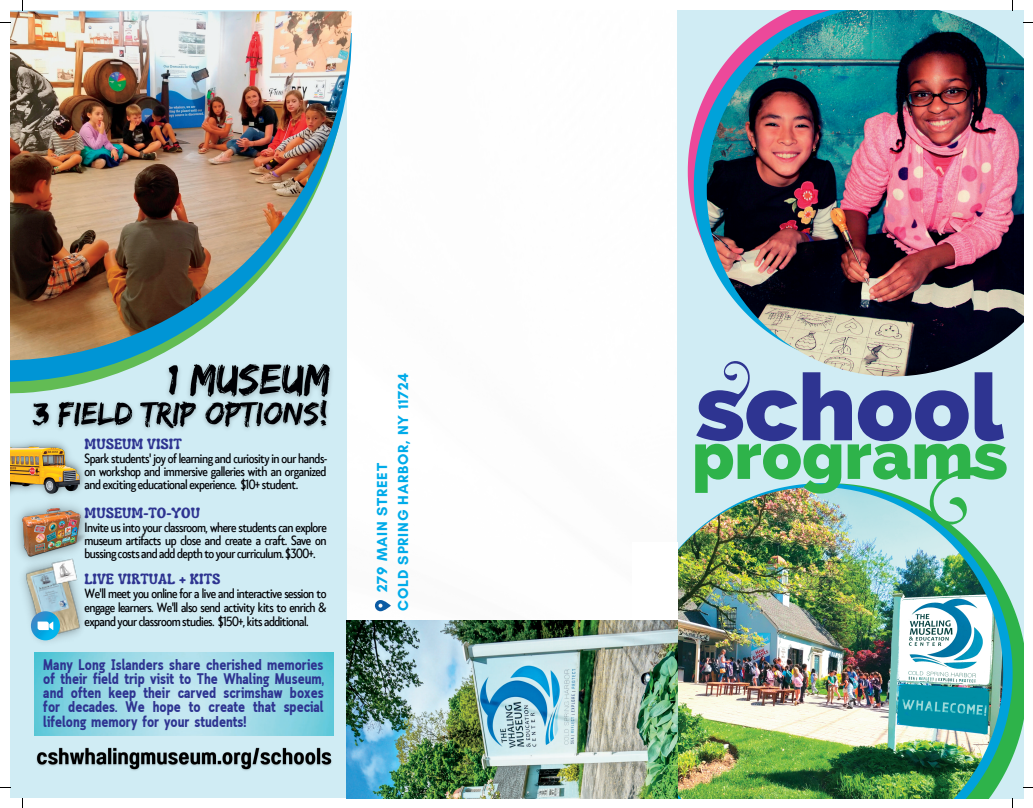
<style>
.page{position:relative;width:1033px;height:808px;background:#fff}
.page>*{position:absolute;margin:0;border:0;box-sizing:border-box;transform-origin:0 0}
.t1{font:800 93.12px "Raleway";color:#2e3491}
.t2{font:800 65.62px "Raleway";color:#2eb34a}
.t3{font:700 15.25px/14px "Cloud Cond";color:#2e3491;text-align:justify}
.t4{font:700 15px "Luckybones";color:#2e3491}
.t5{font:700 14.75px/21px "Glacial Indifference";letter-spacing:.055em;color:#00abe9}
.t6{font:12.5px/13.1px "Klein Condensed";letter-spacing:-.04em;color:#000004;text-align:justify}
</style>
<div class="page">
<svg style="left:10px;top:10px;width:337px;height:788px;background:#c1e7ef"></svg>
<svg style="left:10px;top:360px;width:140px;height:22px;background:#43b0b7"></svg>
<img style="left:10px;top:11px;width:342px;height:349px">
<div style="left:677px;top:10px;width:346px;height:788px;background:#d0ecf4"></div>
<svg style="left:1012px;top:604px;width:11px;height:154px;fill:#2eb34a"></svg>
<svg style="left:785px;top:483px;width:227px;height:294px"></svg>
<img style="left:677px;top:487px;width:326px;height:311px">
<svg style="left:906px;top:466px;width:90px;height:71px"></svg>
<svg style="left:725px;top:376px;width:25px;height:26px"></svg>
<svg style="left:693px;top:93px;width:13px;height:158px"></svg>
<img style="left:706px;top:10px;width:317px;height:366px">
<img style="left:346px;top:620px;width:331px;height:178px">
<svg style="left:375px;top:600px;width:16px;height:11px"></svg>
<img style="left:17px;top:503px;width:70px;height:42px">
<img style="left:18px;top:545px;width:65px;height:97px">
<img style="left:46px;top:553px;width:37px;height:37px">
<svg style="left:31px;top:611px;width:29px;height:29px"></svg>
<svg style="left:38px;top:621px;width:15px;height:9px"></svg>
<img style="left:10px;top:442px;width:75px;height:55px">
<img style="left:159px;top:346px;width:180px;height:42px">
<img style="left:24px;top:388px;width:306px;height:42px">
<img style="left:34px;top:730px;width:300px;height:41px">
<p class="t4" style="left:85px;top:434px;width:99px">MUSEUM VISIT</p>
<p class="t6" style="left:85px;top:452px;width:244px">Spark students' joy of learning and curiosity in our hands&shy;on workshop and immersive galleries with an organized and exciting educational experience. $10+ student.</p>
<p class="t4" style="left:85px;top:502px;width:117px">MUSEUM-TO-YOU</p>
<p class="t6" style="left:85px;top:521px;width:244px">Invite us into your classroom, where students can explore museum artifacts up close and create a craft. Save on bussing costs and add depth to your curriculum. $300+.</p>
<p class="t4" style="left:85px;top:569px;width:137px">LIVE VIRTUAL + KITS</p>
<p class="t6" style="left:85px;top:587px;width:243px;line-height:14px">We'll meet you online for a live and interactive session to engage learners. We'll also send activity kits to enrich &amp; expand your classroom studies. $150+, kits additional.</p>
<p class="t3" style="left:43px;top:659px;width:282px">Many Long Islanders share cherished memories of their field trip visit to The Whaling Museum, and often keep their carved scrimshaw boxes for decades. We hope to create that special lifelong memory for your students!</p>
<p class="t5" style="left:371px;top:611px;width:240px;text-indent:19px;rotate:-90deg">279 MAIN STREET<br>COLD SPRING HARBOR, NY 11724</p>
<h1 class="t1" style="left:695px;top:352px;width:310px">school</h1>
<h2 class="t2" style="left:692px;top:417px;width:317px">programs</h2>
</div>
